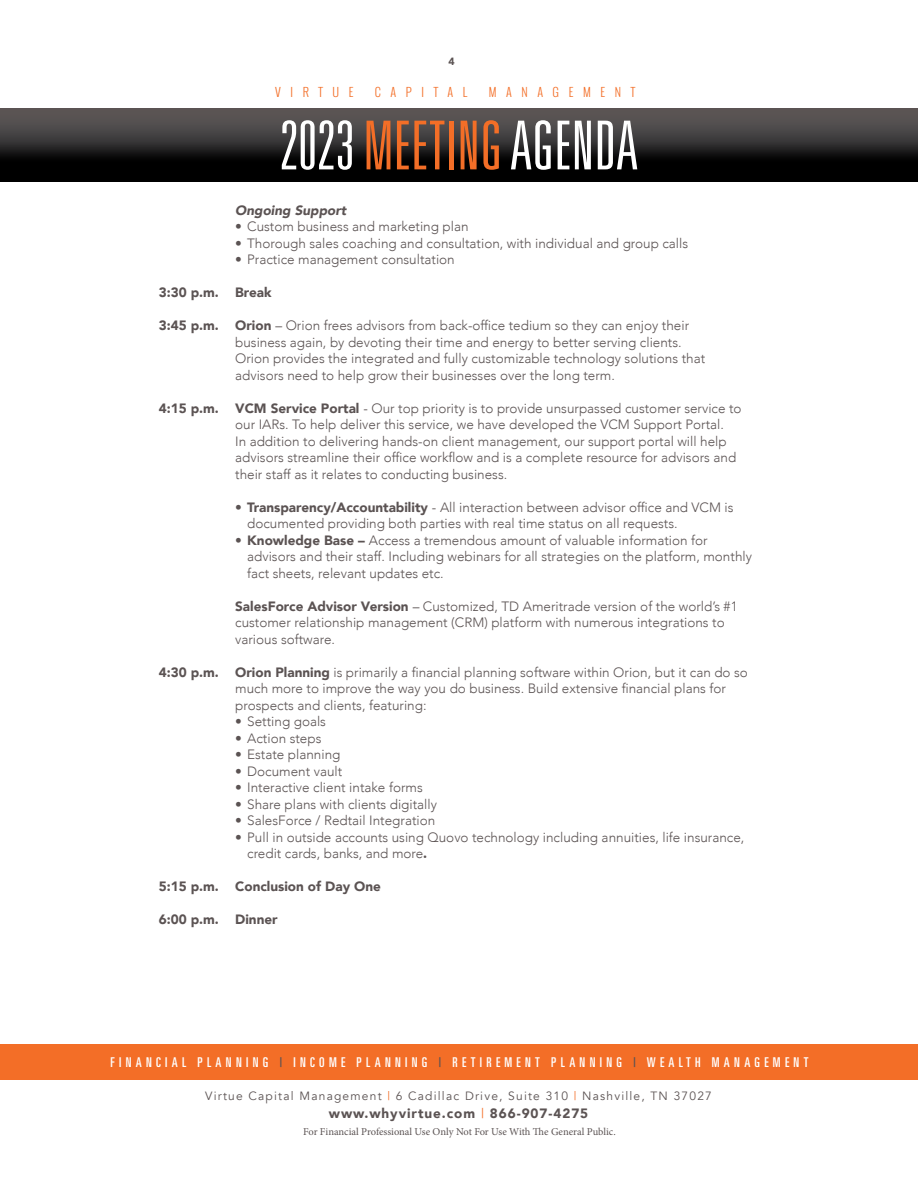
<style>
.page{position:relative;width:918px;height:1188px;background:#fff}
.page>*{position:absolute;margin:0;border:0;box-sizing:border-box;transform-origin:0 0}
.t1{font:300 ultra-condensed 67.5px "Univers LT Std";color:#fff}
.t2{font:300 13.5px/16.5px "Avenir";color:#5b5353}
.t3{font:ultra-condensed 13.5px "Univers LT Std";letter-spacing:.32em;color:#fff}
.t4{font:900 13.5px "Avenir";color:#5b5353}
.t5{font:900 13.5px "Avenir";letter-spacing:.07em;color:#5b5353}
.t6{font:italic 900 13.5px "Avenir";color:#5b5353}
.t7{font:12px "Avenir";letter-spacing:.1em;color:#5b5353}
.t8{font:300 12px "Oswald";letter-spacing:.8em;color:#f36e27}
.t9{font:10.5px "Minion Pro";letter-spacing:-.005em;color:#5b5353}
.t10{font:900 10.5px "Avenir";color:#5b5353}
.s1{color:#f36e27}
.s2{font-weight:900}
.s3{color:#5b5353}
.s4{font-weight:400;color:#f36e27}
</style>
<div class="page">
<div style="left:0;top:1044px;width:918px;height:36px;background:#f36e27"></div>
<div style="left:0;top:109px;width:918px;height:73px;background:linear-gradient(to bottom,#676262,#000)"></div>
<p class="t10" style="left:449px;top:52px;width:8px">4</p>
<p class="t8" style="left:275px;top:84px;width:80px">VIRTUE</p>
<p class="t8" style="left:375px;top:84px;width:94px">CAPITAL</p>
<p class="t8" style="left:489px;top:84px;width:148px">MANAGEMENT</p>
<h1 class="t1" style="left:280px;top:110px;width:360px">2023 <span class="s1">MEETING</span> AGENDA</h1>
<p class="t6" style="left:235px;top:199px;width:113px">Ongoing Support</p>
<p class="t2" style="left:235px;top:218px;width:235px">• Custom business and marketing plan</p>
<p class="t2" style="left:235px;top:235px;width:455px">• Thorough sales coaching and consultation, with individual and group calls</p>
<p class="t2" style="left:235px;top:251px;width:221px">• Practice management consultation</p>
<p class="t4" style="left:159px;top:281px;width:115px">3:30 p.m. Break</p>
<p class="t2" style="left:235px;top:317px;width:471px;text-indent:-77px"><span class="s2">3:45 p.m. Orion</span> – Orion frees advisors from back-office tedium so they can enjoy their business again, by devoting their time and energy to better serving clients.<br>Orion provides the integrated and fully customizable technology solutions that advisors need to help grow their businesses over the long term.</p>
<p class="t2" style="left:235px;top:400px;width:508px;text-indent:-77px"><span class="s2">4:15 p.m. VCM Service Portal</span> - Our top priority is to provide unsurpassed customer service to our IARs. To help deliver this service, we have developed the VCM Support Portal.<br>In addition to delivering hands-on client management, our support portal will help advisors streamline their office workflow and is a complete resource for advisors and their staff as it relates to conducting business.</p>
<p class="t2" style="left:247px;top:499px;width:488px;text-indent:-12px"><span class="s2">• Transparency/Accountability</span> - All interaction between advisor office and VCM is documented providing both parties with real time status on all requests.</p>
<p class="t2" style="left:247px;top:532px;width:506px;text-indent:-12px"><span class="s2">• Knowledge Base –</span> Access a tremendous amount of valuable information for advisors and their staff. Including webinars for all strategies on the platform, monthly fact sheets, relevant updates etc.</p>
<p class="t2" style="left:235px;top:598px;width:504px"><span class="s2">SalesForce Advisor Version</span> – Customized, TD Ameritrade version of the world’s #1 customer relationship management (CRM) platform with numerous integrations to various software.</p>
<p class="t2" style="left:235px;top:664px;width:514px;text-indent:-77px"><span class="s2">4:30 p.m. Orion Planning</span> is primarily a financial planning software within Orion, but it can do so much more to improve the way you do business. Build extensive financial plans for prospects and clients, featuring:</p>
<p class="t2" style="left:235px;top:713px;width:92px">• Setting goals</p>
<p class="t2" style="left:235px;top:730px;width:88px">• Action steps</p>
<p class="t2" style="left:235px;top:746px;width:107px">• Estate planning</p>
<p class="t2" style="left:235px;top:763px;width:109px">• Document vault</p>
<p class="t2" style="left:235px;top:779px;width:189px">• Interactive client intake forms</p>
<p class="t2" style="left:235px;top:796px;width:203px">• Share plans with clients digitally</p>
<p class="t2" style="left:235px;top:812px;width:202px">• SalesForce / Redtail Integration</p>
<p class="t2" style="left:247px;top:829px;width:499px;text-indent:-12px">• Pull in outside accounts using Quovo technology including annuities, life insurance, credit cards, banks, and more<span class="s2">.</span></p>
<p class="t4" style="left:159px;top:875px;width:224px">5:15 p.m. Conclusion of Day One</p>
<p class="t4" style="left:159px;top:908px;width:121px">6:00 p.m. Dinner</p>
<p class="t3" style="left:111px;top:1054px;width:699px">FINANCIAL PLANNING <span class="s3">|</span> INCOME PLANNING <span class="s3">|</span> RETIREMENT PLANNING <span class="s3">|</span> WEALTH MANAGEMENT</p>
<p class="t7" style="left:205px;top:1089px;width:508px">Virtue Capital Management <span class="s1">|</span> 6 Cadillac Drive, Suite 310 <span class="s1">|</span> Nashville, TN 37027</p>
<p class="t5" style="left:329px;top:1102px;width:261px">www.whyvirtue.com <span class="s4">|</span> 866-907-4275</p>
<p class="t9" style="left:303px;top:1124px;width:314px">For Financial Professional Use Only Not For Use With The General Public.</p>
</div>
